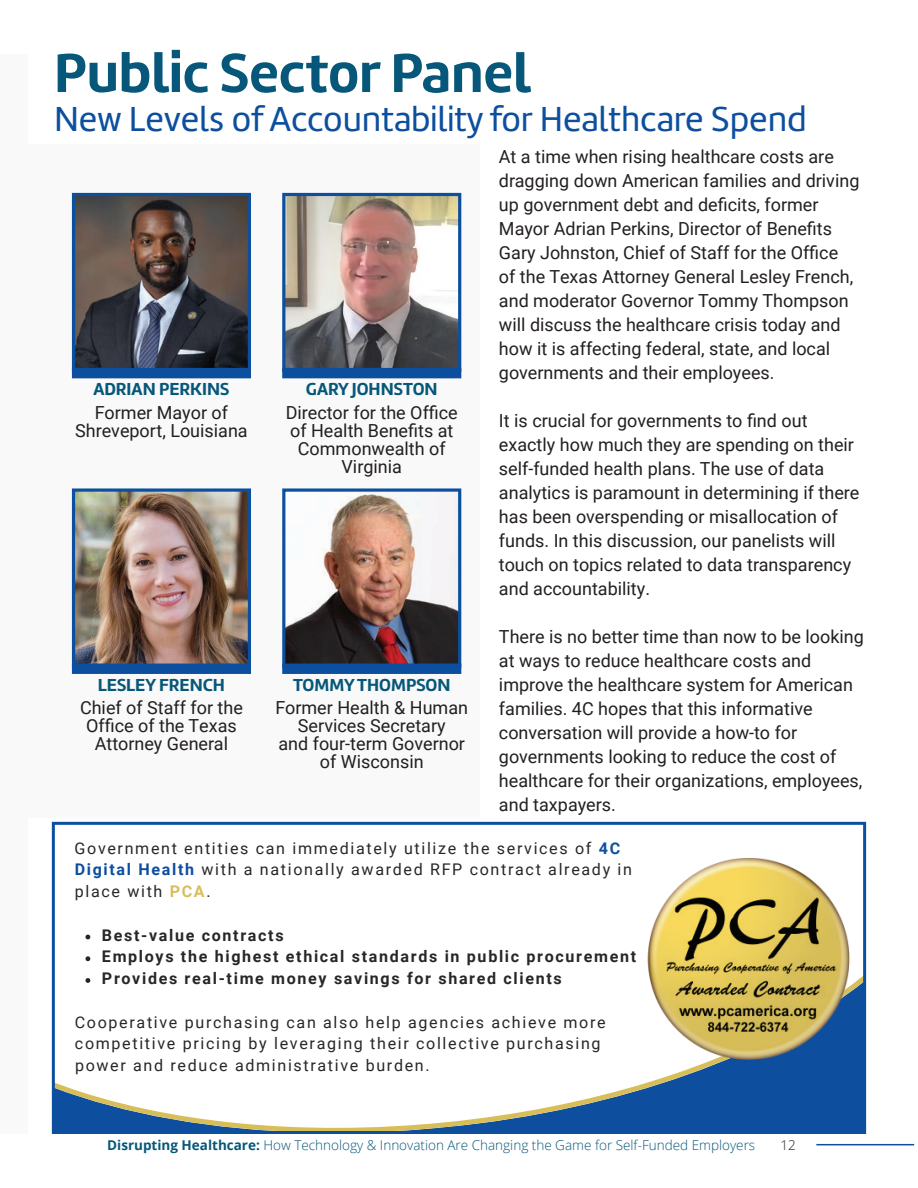
<style>
.page{position:relative;width:918px;height:1188px;background:#fff}
.page>*{position:absolute;margin:0;border:0;box-sizing:border-box;transform-origin:0 0}
.t1{font:700 57px "Marine";color:#065779}
.t2{font:36px "Marine";color:#0c4f9e}
.t3{font:18px/24px "Roboto";color:#231f20;text-align:center}
.t4{font:700 18px "Marine";color:#065779}
.t5{font:16.05px/21.8px "Roboto";letter-spacing:.105em;color:#272727}
.t6{font:700 16.05px/21.8px "Roboto";letter-spacing:.105em;color:#272727}
.t7{font:300 13.5px "Open Sans";color:#065779}
.t8{font:300 13.5px "Open Sans";color:#231f20}
.s1{font-weight:700;color:#0d4e9f}
.s2{font-weight:700;color:#d8be59}
.s3{font-weight:700}
</style>
<div class="page">
<div style="left:0;top:54px;width:28px;height:1080px;background:#f9f9f9"></div>
<hr style="left:816px;top:1144px;width:98px;height:1px;background:#0c4f9e">
<svg style="left:56px;top:934px;width:806px;height:196px"></svg>
<img style="left:624px;top:858px;width:238px;height:222px">
<svg style="left:85px;top:935px;width:5px;height:4px"></svg>
<svg style="left:85px;top:956px;width:5px;height:5px"></svg>
<svg style="left:85px;top:978px;width:5px;height:5px"></svg>
<div style="left:52px;top:822px;width:814px;height:312px;border:3px solid #0c4f9e"></div>
<div style="left:28px;top:144px;width:451px;height:674px;background:#f9f9f9"></div>
<img style="left:76px;top:197px;width:171px;height:171px">
<div style="left:72px;top:193px;width:179px;height:179px;border:3px solid #0c4f9e"></div>
<div style="left:72px;top:368px;width:179px;height:10px;background:#0c4f9e"></div>
<img style="left:286px;top:197px;width:171px;height:171px">
<div style="left:282px;top:193px;width:179px;height:179px;border:3px solid #0c4f9e"></div>
<div style="left:282px;top:368px;width:179px;height:10px;background:#0c4f9e"></div>
<img style="left:286px;top:494px;width:171px;height:170px">
<div style="left:282px;top:488px;width:179px;height:180px;border:3px solid #0c4f9e"></div>
<div style="left:282px;top:664px;width:179px;height:10px;background:#0c4f9e"></div>
<img style="left:76px;top:492px;width:171px;height:172px">
<div style="left:72px;top:488px;width:179px;height:180px;border:3px solid #0c4f9e"></div>
<div style="left:72px;top:664px;width:179px;height:10px;background:#0c4f9e"></div>
<h1 class="t1" style="left:54px;top:36px;width:478px">Public Sector Panel</h1>
<h2 class="t2" style="left:54px;top:96px;width:754px">New Levels of Accountability for Healthcare Spend</h2>
<p class="t4" style="left:93px;top:377px;width:138px">ADRIAN PERKINS</p>
<p class="t4" style="left:306px;top:377px;width:133px">GARY JOHNSTON</p>
<p class="t3" style="left:286px;top:402px;width:174px;line-height:18px">Director for the Office of Health Benefits at<br>Commonwealth of<br>Virginia</p>
<p class="t3" style="left:75px;top:402px;width:174px;line-height:18px">Former Mayor of<br>Shreveport, Louisiana</p>
<p class="t4" style="left:98px;top:673px;width:129px">LESLEY FRENCH</p>
<p class="t3" style="left:80px;top:698px;width:164px;line-height:18px">Chief of Staff for the<br>Office of the Texas<br>Attorney General</p>
<p class="t4" style="left:293px;top:673px;width:159px">TOMMY THOMPSON</p>
<p class="t3" style="left:275px;top:698px;width:194px;line-height:18px">Former Health &amp; Human<br>Services Secretary<br>and four-term Governor of Wisconsin</p>
<p class="t3" style="left:499px;top:144px;width:362px;text-align:left">At a time when rising healthcare costs are dragging down American families and driving up government debt and deficits, former Mayor Adrian Perkins, Director of Benefits Gary Johnston, Chief of Staff for the Office<br>of the Texas Attorney General Lesley French, and moderator Governor Tommy Thompson will discuss the healthcare crisis today and how it is affecting federal, state, and local governments and their employees.</p>
<p class="t3" style="left:499px;top:408px;width:362px;text-align:left">It is crucial for governments to find out exactly how much they are spending on their self-funded health plans. The use of data analytics is paramount in determining if there has been overspending or misallocation of funds. In this discussion, our panelists will touch on topics related to data transparency and accountability.</p>
<p class="t3" style="left:499px;top:624px;width:367px;text-align:left">There is no better time than now to be looking at ways to reduce healthcare costs and improve the healthcare system for American families. 4C hopes that this informative conversation will provide a how-to for governments looking to reduce the cost of healthcare for their organizations, employees, and taxpayers.</p>
<p class="t5" style="left:75px;top:837px;width:559px">Government entities can immediately utilize the services of <span class="s1">4C<br>Digital Health</span> with a nationally awarded RFP contract already in place with <span class="s2">PCA</span>.</p>
<p class="t6" style="left:102px;top:923px;width:536px">Best-value contracts<br>Employs the highest ethical standards in public procurement<br>Provides real-time money savings for shared clients</p>
<p class="t5" style="left:75px;top:1010px;width:532px">Cooperative purchasing can also help agencies achieve more competitive pricing by leveraging their collective purchasing power and reduce administrative burden.</p>
<p class="t7" style="left:107px;top:1136px;width:649px"><span class="s3">Disrupting Healthcare:</span> How Technology &amp; Innovation Are Changing the Game for Self-Funded Employers</p>
<p class="t8" style="left:781px;top:1136px;width:17px">12</p>
</div>
